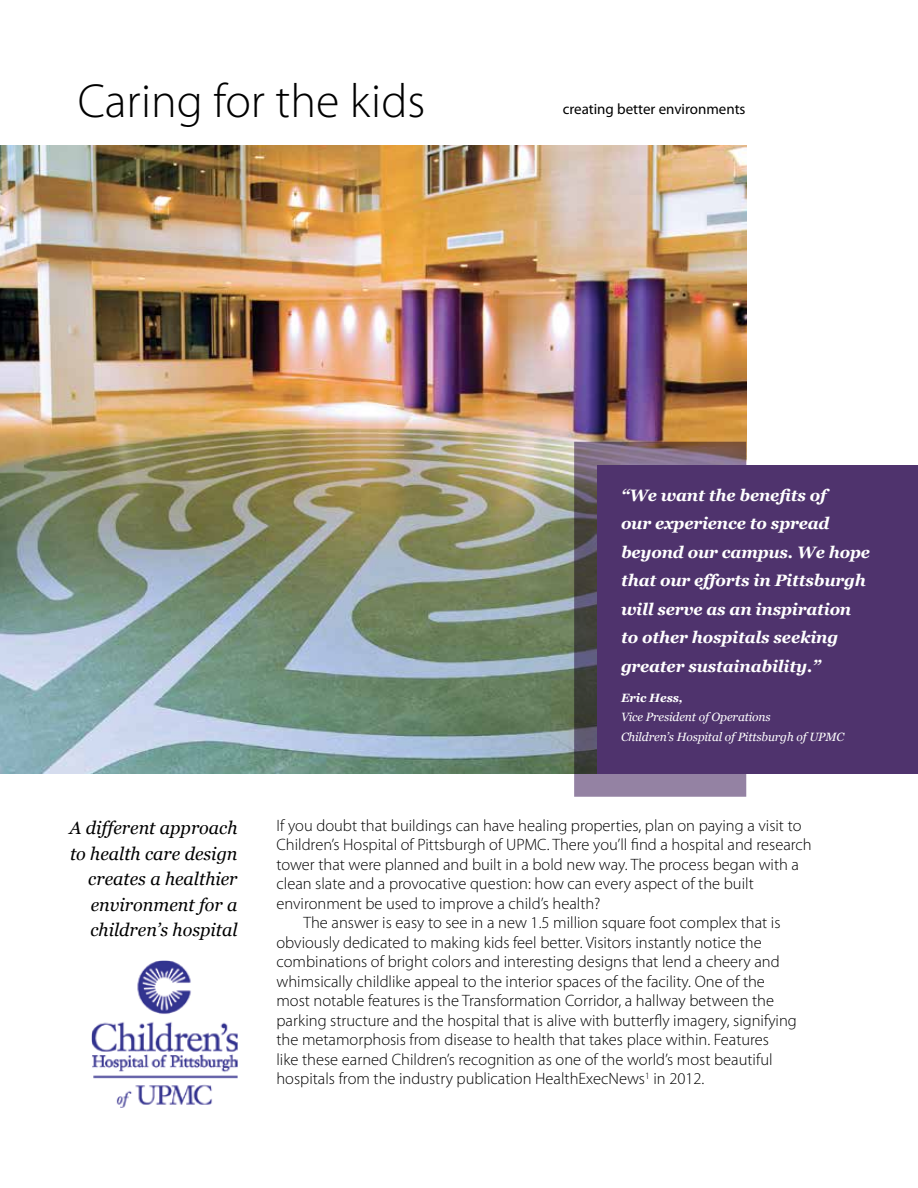
<style>
.page{position:relative;width:918px;height:1188px;background:#fff}
.page>*{position:absolute;margin:0;border:0;box-sizing:border-box;transform-origin:0 0}
.t1{font:300 48px "Myriad Pro";color:#000}
.t2{font:italic 18px/25.5px "Georgia";color:#000;text-align:right}
.t3{font:300 16.5px "Myriad Pro";color:#000}
.t4{font:italic 700 16.5px/28.5px "Georgia";letter-spacing:-.01em;color:#fff}
.t5{font:15px "Myriad Pro";color:#000}
.t6{font:italic 12px/19.5px "Georgia";letter-spacing:-.01em;color:#fff}
.t7{font:italic 700 12px "Georgia";letter-spacing:-.01em;color:#fff}
</style>
<div class="page">
<img style="left:0;top:146px;width:746px;height:628px">
<div style="left:574px;top:442px;width:172px;height:355px;border:24px solid #9482a3"></div>
<div style="left:598px;top:466px;width:320px;height:308px;background:#4f336d"></div>
<img style="left:92px;top:961px;width:146px;height:147px">
<h1 class="t1" style="left:78px;top:72px;width:349px">Caring for the kids</h1>
<p class="t5" style="left:563px;top:100px;width:184px">creating better environments</p>
<p class="t4" style="left:621px;top:481px;width:250px">“We want the benefits of<br>our experience to spread beyond our campus. We hope that our efforts in Pittsburgh will serve as an inspiration to other hospitals seeking greater sustainability.”</p>
<p class="t7" style="left:621px;top:690px;width:63px">Eric Hess,</p>
<p class="t6" style="left:621px;top:708px;width:225px">Vice President of Operations<br>Children’s Hospital of Pittsburgh of UPMC</p>
<p class="t2" style="left:69px;top:815px;width:170px">A different approach to health care design creates a healthier environment for a children’s hospital</p>
<p class="t3" style="left:276px;top:815px;width:526px">If you doubt that buildings can have healing properties, plan on paying a visit to</p>
<p class="t3" style="left:276px;top:835px;width:537px">Children’s Hospital of Pittsburgh of UPMC. There you’ll find a hospital and research</p>
<p class="t3" style="left:276px;top:854px;width:524px">tower that were planned and built in a bold new way. The process began with a</p>
<p class="t3" style="left:276px;top:874px;width:479px">clean slate and a provocative question: how can every aspect of the built</p>
<p class="t3" style="left:276px;top:893px;width:326px">environment be used to improve a child’s health?</p>
<p class="t3" style="left:303px;top:913px;width:479px">The answer is easy to see in a new 1.5 million square foot complex that is</p>
<p class="t3" style="left:276px;top:932px;width:487px">obviously dedicated to making kids feel better. Visitors instantly notice the</p>
<p class="t3" style="left:276px;top:952px;width:505px">combinations of bright colors and interesting designs that lend a cheery and</p>
<p class="t3" style="left:276px;top:971px;width:490px">whimsically childlike appeal to the interior spaces of the facility. One of the</p>
<p class="t3" style="left:276px;top:991px;width:499px">most notable features is the Transformation Corridor, a hallway between the</p>
<p class="t3" style="left:276px;top:1010px;width:522px">parking structure and the hospital that is alive with butterfly imagery, signifying</p>
<p class="t3" style="left:276px;top:1030px;width:494px">the metamorphosis from disease to health that takes place within. Features</p>
<p class="t3" style="left:276px;top:1050px;width:498px">like these earned Children’s recognition as one of the world’s most beautiful</p>
<p class="t3" style="left:276px;top:1069px;width:429px">hospitals from the industry publication HealthExecNews<sup>1</sup> in 2012.</p>
</div>
